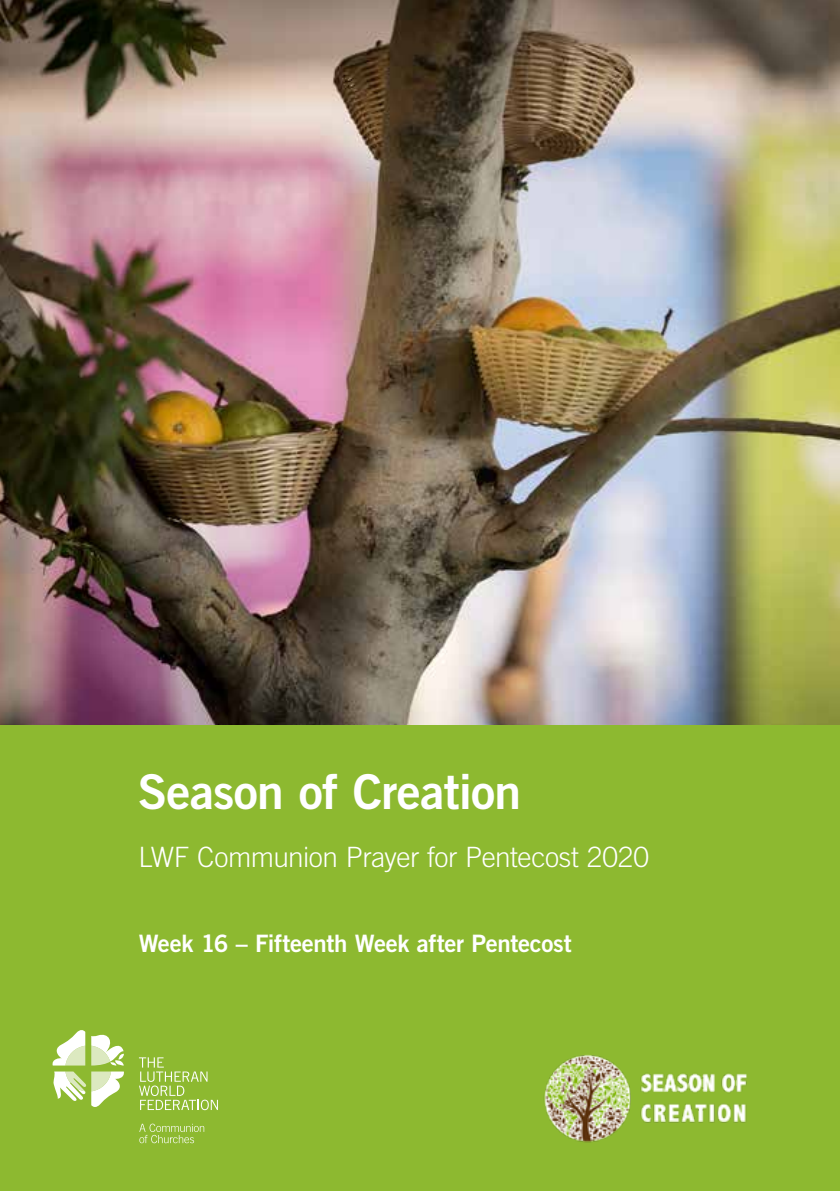
<style>
.page{position:relative;width:840px;height:1191px;background:#fff}
.page>*{position:absolute;margin:0;border:0;box-sizing:border-box;transform-origin:0 0}
.t1{font:48px "Trade Gothic LT Std Bd 2";letter-spacing:-.015em;color:#fff}
.t2{font:300 28px "Trade Gothic LT Std";letter-spacing:-.015em;color:#fff}
.t3{font:24px "Trade Gothic LT Std Bd 2";letter-spacing:-.015em;color:#fff}
</style>
<div class="page">
<img style="left:0;top:0;width:839px;height:725px">
<div style="left:0;top:725px;width:839px;height:466px;background:#8db930"></div>
<img style="left:544px;top:1054px;width:203px;height:89px">
<svg style="left:139px;top:1057px;width:79px;height:53px"></svg>
<svg style="left:139px;top:1123px;width:65px;height:20px"></svg>
<svg style="left:52px;top:1030px;width:33px;height:35px"></svg>
<svg style="left:91px;top:1034px;width:33px;height:31px"></svg>
<svg style="left:53px;top:1071px;width:71px;height:36px"></svg>
<h1 class="t1" style="left:138px;top:762px;width:385px">Season of Creation</h1>
<p class="t2" style="left:138px;top:841px;width:512px">LWF Communion Prayer for Pentecost 2020</p>
<p class="t3" style="left:139px;top:928px;width:434px">Week 16 – Fifteenth Week after Pentecost</p>
</div>
